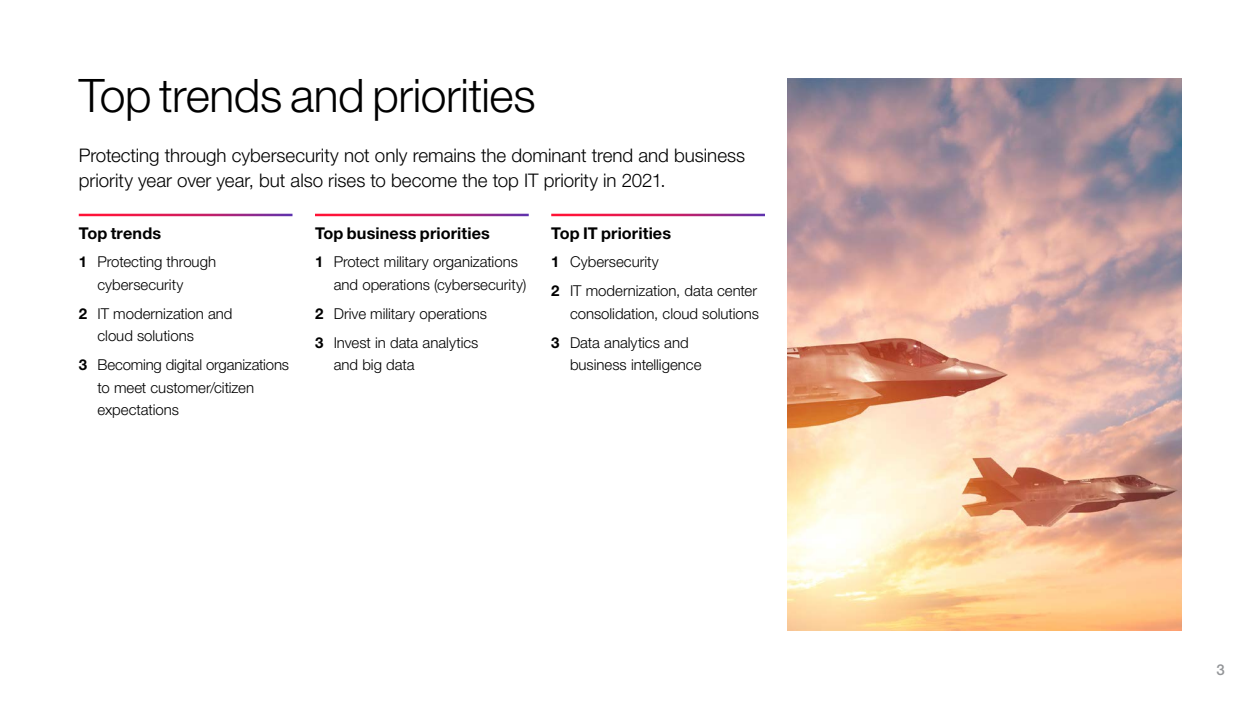
<style>
.page{position:relative;width:1260px;height:709px;background:#fff}
.page>*{position:absolute;margin:0;border:0;box-sizing:border-box;transform-origin:0 0}
.t1{font:300 46.25px "Helvetica Neue LT Pro";letter-spacing:-.01em;color:#000}
.t2{font:300 18.75px/25px "Helvetica Neue LT Pro";letter-spacing:-.005em;color:#000}
.t3{font:700 16.25px "Helvetica Neue LT Pro";letter-spacing:.005em;color:#000}
.t4{font:300 15px/22.5px "Helvetica Neue LT Pro";color:#000}
.t5{font:500 15px "Helvetica Neue LT Pro";color:#939598}
.s1{font-weight:700}
</style>
<div class="page">
<img style="left:788px;top:79px;width:393px;height:551px">
<h1 class="t1" style="left:79px;top:67px;width:459px">Top trends and priorities</h1>
<p class="t2" style="left:79px;top:142px;width:668px">Protecting through cybersecurity not only remains the dominant trend and business priority year over year, but also rises to become the top IT priority in 2021.</p>
<p class="t3" style="left:79px;top:223px;width:84px">Top trends</p>
<p class="t4" style="left:98px;top:250px;width:120px;text-indent:-19px"><span class="s1">1</span> Protecting through cybersecurity</p>
<p class="t4" style="left:98px;top:302px;width:137px;text-indent:-19px"><span class="s1">2</span> IT modernization and cloud solutions</p>
<p class="t4" style="left:98px;top:353px;width:193px;text-indent:-19px"><span class="s1">3</span> Becoming digital organizations to meet customer/citizen expectations</p>
<p class="t3" style="left:315px;top:223px;width:176px">Top business priorities</p>
<p class="t4" style="left:334px;top:250px;width:194px;text-indent:-19px"><span class="s1">1</span> Protect military organizations and operations (cybersecurity)</p>
<p class="t4" style="left:315px;top:299px;width:173px;line-height:28.8px"><span class="s1">2</span> Drive military operations<br><span class="s1">3</span> Invest in data analytics</p>
<p class="t4" style="left:334px;top:353px;width:82px">and big data</p>
<p class="t3" style="left:551px;top:223px;width:121px">Top IT priorities</p>
<p class="t4" style="left:551px;top:247px;width:207px;line-height:28.8px"><span class="s1">1</span> Cybersecurity<br><span class="s1">2</span> IT modernization, data center</p>
<p class="t4" style="left:551px;top:299px;width:209px;line-height:28.8px;text-indent:19px">consolidation, cloud solutions<br><span class="s1">3</span> Data analytics and</p>
<p class="t4" style="left:570px;top:353px;width:133px">business intelligence</p>
<p class="t5" style="left:1216px;top:660px;width:10px">3</p>
</div>
